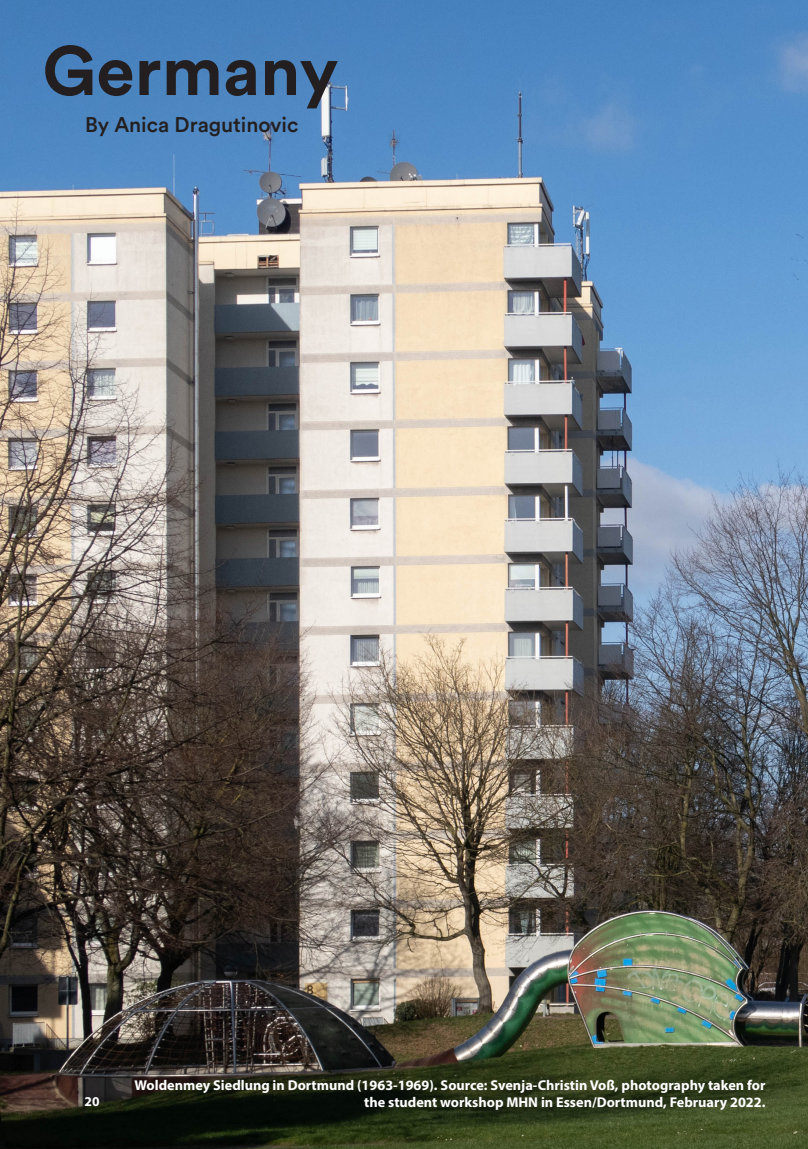
<style>
.page{position:relative;width:808px;height:1149px;background:#fff}
.page>*{position:absolute;margin:0;border:0;box-sizing:border-box;transform-origin:0 0}
.t1{font:700 69px "Circular Std";color:#231f20}
.t2{font:500 21px "Circular Std";color:#231f20}
.t3{font:700 14.25px/17.1px "Myriad Pro";color:#fff;text-align:right}
.t4{font:700 13.5px "Myriad Pro";color:#fff}
</style>
<div class="page">
<img style="left:0;top:0;width:808px;height:1148px">
<p class="t1" style="left:43px;top:26px;width:297px">Germany</p>
<p class="t2" style="left:85px;top:111px;width:215px">By Anica Dragutinovic</p>
<p class="t4" style="left:84px;top:1092px;width:16px">20</p>
<p class="t3" style="left:135px;top:1075px;width:632px">Woldenmey Siedlung in Dortmund (1963-1969). Source: Svenja-Christin Voß, photography taken for the student workshop MHN in Essen/Dortmund, February 2022.</p>
</div>
